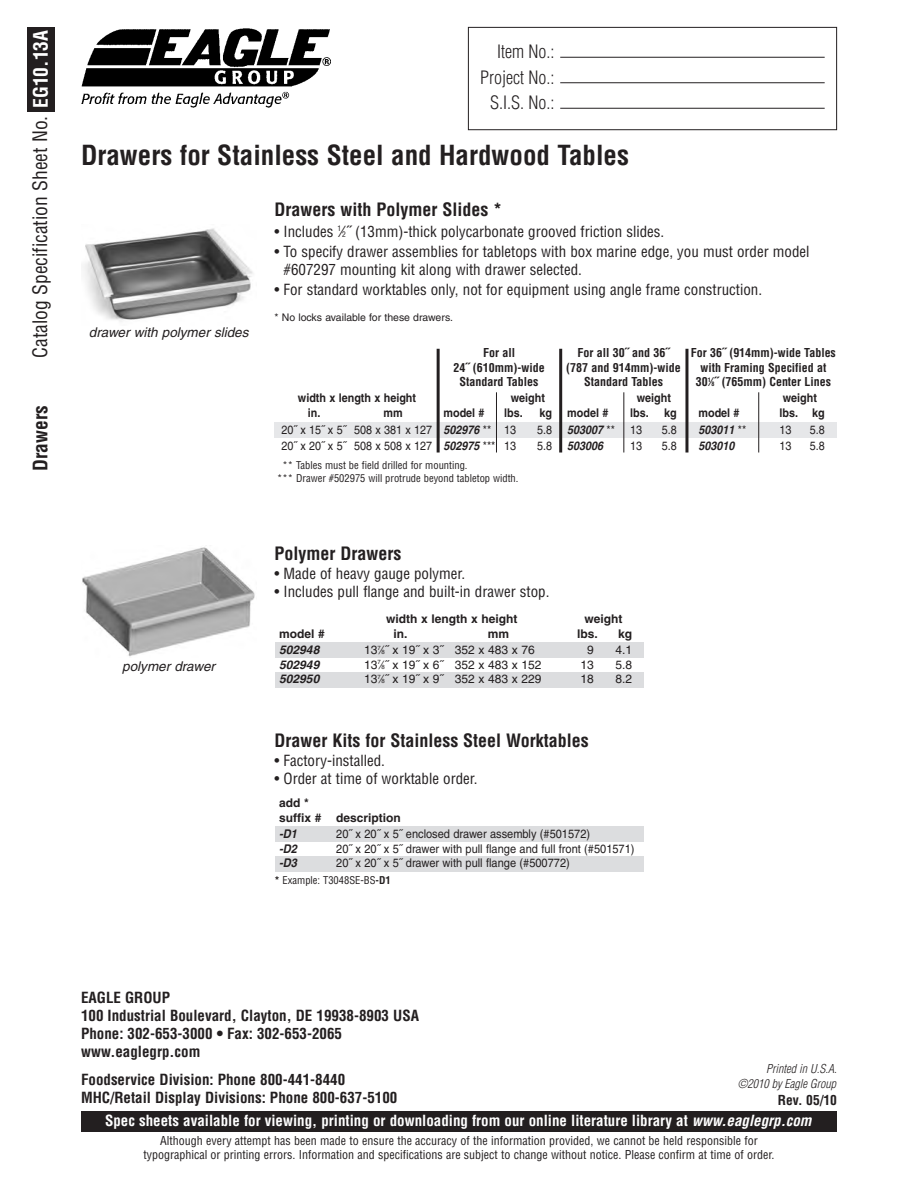
<style>
.page{position:relative;width:918px;height:1188px;background:#fff}
.page>*{position:absolute;margin:0;border:0;box-sizing:border-box;transform-origin:0 0}
.t1{font:700 condensed 27px "Helvetica";color:#231f20}
.t2{font:condensed 19.5px "Helvetica";color:#231f20}
.t3{font:700 condensed 19.5px "Helvetica";color:#231f20}
.t4{font:700 condensed 18px "Helvetica";color:#231f20}
.t5{font:300 condensed 18px/25.5px "Helvetica";color:#231f20;text-align:right}
.t6{font:condensed 15px/18px "Helvetica";color:#231f20}
.t7{font:700 condensed 15px/18px "Helvetica";color:#231f20}
.t8{font:700 condensed 15px "Helvetica";color:#fff}
.t9{font:italic 13.5px "Helvetica";color:#231f20}
.t10{font:700 condensed 13.5px "Helvetica";color:#231f20}
.t11{font:condensed 12px/13.5px "Helvetica";color:#231f20;text-align:center}
.t12{font:700 condensed 12px/14.4px "Helvetica";color:#231f20;text-align:center}
.t13{font:12px "Helvetica";color:#231f20;scale:.92 1}
.t14{font:12px "Helvetica";color:#231f20}
.t15{font:12px "Helvetica";color:#231f20;scale:.9 1}
.t16{font:700 12px "Helvetica";color:#231f20;scale:.9 1}
.t17{font:700 12px/14.4px "Helvetica";color:#231f20}
.t18{font:italic 700 12px "Helvetica";color:#231f20;scale:.9 1}
.t19{font:italic 300 condensed 12px "Helvetica";color:#231f20}
.t20{font:italic 700 12px "Helvetica";color:#231f20}
.t21{font:italic 700 12px "Helvetica";color:#231f20;scale:.92 1}
.t22{font:condensed 10.5px/13.5px "Helvetica";color:#231f20}
.t23{font:10.5px "Helvetica";color:#231f20}
.s1{font-weight:700;color:#fff}
.s2{font-size:7.5px}
.s3{font-size:6px}
.s4{font-weight:700;font-style:italic}
.s5{font-weight:400;font-style:normal}
.s6{font-weight:700}
.s7{font-style:italic}
</style>
<div class="page">
<div style="left:81px;top:1111px;width:756px;height:21px;background:#231f20"></div>
<img style="left:81px;top:28px;width:250px;height:79px">
<div style="left:468px;top:27px;width:369px;height:103px;border:1px solid #231f20"></div>
<hr style="left:560px;top:82px;width:265px;height:1px;background:#231f20">
<hr style="left:560px;top:57px;width:265px;height:1px;background:#231f20">
<hr style="left:560px;top:108px;width:265px;height:1px;background:#231f20">
<div style="left:27px;top:27px;width:28px;height:84px;background:#231f20"></div>
<img style="left:83px;top:228px;width:170px;height:94px">
<div style="left:275px;top:422px;width:562px;height:16px;background:#e6e7e9"></div>
<hr style="left:496px;top:392px;width:1px;height:61px;background:#231f20">
<hr style="left:623px;top:392px;width:1px;height:61px;background:#231f20">
<hr style="left:758px;top:392px;width:1px;height:61px;background:#231f20">
<hr style="left:559px;top:349px;width:3px;height:104px;background:#231f20">
<hr style="left:437px;top:349px;width:3px;height:104px;background:#231f20">
<hr style="left:685px;top:349px;width:3px;height:104px;background:#231f20">
<div style="left:275px;top:643px;width:368px;height:15px;background:#dcdddf"></div>
<div style="left:275px;top:672px;width:368px;height:15px;background:#dcdddf"></div>
<div style="left:275px;top:826px;width:368px;height:16px;background:#dcdddf"></div>
<div style="left:275px;top:856px;width:368px;height:15px;background:#dcdddf"></div>
<img style="left:82px;top:547px;width:173px;height:110px">
<h2 class="t2" style="left:29px;top:358px;width:329px;rotate:-90deg">Catalog Specification Sheet No. <span class="s1">EG10.13A</span></h2>
<h2 class="t3" style="left:29px;top:471px;width:68px;rotate:-90deg">Drawers</h2>
<p class="t5" style="left:480px;top:39px;width:76px">Item No.:<br>Project No.:<br>S.I.S. No.:</p>
<h1 class="t1" style="left:81px;top:140px;width:550px">Drawers for Stainless Steel and Hardwood Tables</h1>
<p class="t4" style="left:275px;top:199px;width:229px">Drawers with Polymer Slides *</p>
<p class="t6" style="left:275px;top:223px;width:391px">• Includes <sup>1</sup>⁄<span class="s2">2</span>˝ (13mm)-thick polycarbonate grooved friction slides.</p>
<p class="t6" style="left:284px;top:243px;width:528px;text-indent:-9px">• To specify drawer assemblies for tabletops with box marine edge, you must order model #607297 mounting kit along with drawer selected.</p>
<p class="t6" style="left:275px;top:281px;width:489px">• For standard worktables only, not for equipment using angle frame construction.</p>
<p class="t9" style="left:89px;top:327px;width:161px">drawer with polymer slides</p>
<p class="t9" style="left:122px;top:661px;width:94px">polymer drawer</p>
<p class="t23" style="left:275px;top:314px;width:180px">* No locks available for these drawers.</p>
<p class="t12" style="left:453px;top:346px;width:93px">For all<br>24˝ (610mm)-wide<br>Standard Tables</p>
<p class="t12" style="left:566px;top:346px;width:116px">For all 30˝ and 36˝ (787 and 914mm)-wide<br>Standard Tables</p>
<p class="t12" style="left:691px;top:346px;width:146px">For 36˝ (914mm)-wide Tables with Framing Specified at<br>30<sup>1</sup>⁄<span class="s3">8</span>˝ (765mm) Center Lines</p>
<p class="t16" style="left:298px;top:394px;width:133px">width x length x height</p>
<p class="t16" style="left:511px;top:394px;width:40px">weight</p>
<p class="t16" style="left:637px;top:394px;width:40px">weight</p>
<p class="t16" style="left:783px;top:394px;width:40px">weight</p>
<p class="t16" style="left:308px;top:408px;width:16px">in.</p>
<p class="t16" style="left:384px;top:408px;width:23px">mm</p>
<p class="t16" style="left:443px;top:408px;width:47px">model #</p>
<p class="t16" style="left:504px;top:408px;width:22px">lbs.</p>
<p class="t16" style="left:540px;top:408px;width:16px">kg</p>
<p class="t16" style="left:567px;top:408px;width:47px">model #</p>
<p class="t16" style="left:630px;top:408px;width:22px">lbs.</p>
<p class="t16" style="left:664px;top:408px;width:16px">kg</p>
<p class="t16" style="left:698px;top:408px;width:47px">model #</p>
<p class="t16" style="left:779px;top:408px;width:52px">lbs. kg</p>
<p class="t15" style="left:281px;top:426px;width:262px">20˝ x 15˝ x 5˝ 508 x 381 x 127 <span class="s4">502976</span> ** 13</p>
<p class="t18" style="left:537px;top:426px;width:88px"><span class="s5">5.8</span> 503007 <span class="s5">**</span></p>
<p class="t15" style="left:630px;top:426px;width:15px">13</p>
<p class="t15" style="left:662px;top:426px;width:18px">5.8</p>
<p class="t18" style="left:698px;top:426px;width:55px">503011 <span class="s5">**</span></p>
<p class="t15" style="left:779px;top:426px;width:15px">13</p>
<p class="t15" style="left:810px;top:426px;width:18px">5.8</p>
<p class="t15" style="left:281px;top:441px;width:262px">20˝ x 20˝ x 5˝ 508 x 508 x 127 <span class="s4">502975</span> *** 13</p>
<p class="t18" style="left:537px;top:441px;width:75px"><span class="s5">5.8</span> 503006</p>
<p class="t15" style="left:630px;top:441px;width:15px">13</p>
<p class="t15" style="left:662px;top:441px;width:18px">5.8</p>
<p class="t18" style="left:698px;top:441px;width:42px">503010</p>
<p class="t15" style="left:779px;top:441px;width:15px">13</p>
<p class="t15" style="left:810px;top:441px;width:18px">5.8</p>
<p class="t22" style="left:277px;top:459px;width:243px;text-indent:5px">** Tables must be field drilled for mounting.<br>*** Drawer #502975 will protrude beyond tabletop width.</p>
<p class="t4" style="left:275px;top:543px;width:128px">Polymer Drawers</p>
<p class="t6" style="left:275px;top:565px;width:192px">• Made of heavy gauge polymer.</p>
<p class="t6" style="left:275px;top:583px;width:276px">• Includes pull flange and built-in drawer stop.</p>
<p class="t17" style="left:386px;top:613px;width:133px">width x length x height</p>
<p class="t17" style="left:585px;top:613px;width:40px">weight</p>
<p class="t17" style="left:279px;top:627px;width:47px">model #</p>
<p class="t17" style="left:394px;top:627px;width:16px">in.</p>
<p class="t17" style="left:488px;top:627px;width:23px">mm</p>
<p class="t17" style="left:577px;top:627px;width:22px">lbs.</p>
<p class="t17" style="left:618px;top:627px;width:16px">kg</p>
<p class="t20" style="left:279px;top:646px;width:42px">502948</p>
<p class="t14" style="left:364px;top:646px;width:172px">13<sup>7</sup>⁄<span class="s3">8</span>˝ x 19˝ x 3˝ 352 x 483 x 76</p>
<p class="t14" style="left:587px;top:646px;width:8px">9</p>
<p class="t14" style="left:615px;top:646px;width:18px">4.1</p>
<p class="t20" style="left:279px;top:660px;width:42px">502949</p>
<p class="t14" style="left:364px;top:660px;width:179px">13<sup>7</sup>⁄<span class="s3">8</span>˝ x 19˝ x 6˝ 352 x 483 x 152</p>
<p class="t14" style="left:581px;top:660px;width:15px">13</p>
<p class="t14" style="left:615px;top:660px;width:18px">5.8</p>
<p class="t20" style="left:279px;top:674px;width:42px">502950</p>
<p class="t14" style="left:364px;top:674px;width:179px">13<sup>7</sup>⁄<span class="s3">8</span>˝ x 19˝ x 9˝ 352 x 483 x 229</p>
<p class="t14" style="left:581px;top:674px;width:15px">18</p>
<p class="t14" style="left:615px;top:674px;width:18px">8.2</p>
<p class="t4" style="left:275px;top:730px;width:316px">Drawer Kits for Stainless Steel Worktables</p>
<p class="t6" style="left:275px;top:752px;width:112px">• Factory-installed.</p>
<p class="t6" style="left:275px;top:770px;width:205px">• Order at time of worktable order.</p>
<p class="t17" style="left:279px;top:797px;width:123px">add *<br>suffix # description</p>
<p class="t21" style="left:279px;top:830px;width:21px">-D1</p>
<p class="t13" style="left:336px;top:830px;width:277px">20˝ x 20˝ x 5˝ enclosed drawer assembly (#501572)</p>
<p class="t21" style="left:279px;top:844px;width:21px">-D2</p>
<p class="t13" style="left:336px;top:844px;width:326px">20˝ x 20˝ x 5˝ drawer with pull flange and full front (#501571)</p>
<p class="t21" style="left:279px;top:858px;width:21px">-D3</p>
<p class="t13" style="left:336px;top:858px;width:255px">20˝ x 20˝ x 5˝ drawer with pull flange (#500772)</p>
<p class="t22" style="left:275px;top:874px;width:118px"><span class="s6">*</span> Example: T3048SE-BS<span class="s6">-D1</span></p>
<p class="t7" style="left:81px;top:989px;width:340px">EAGLE GROUP<br>100 Industrial Boulevard, Clayton, DE 19938-8903 USA<br>Phone: 302-653-3000 • Fax: 302-653-2065 www.eaglegrp.com</p>
<p class="t19" style="left:766px;top:1062px;width:72px">Printed in U.S.A.</p>
<p class="t7" style="left:81px;top:1071px;width:266px">Foodservice Division: Phone 800-441-8440</p>
<p class="t19" style="left:738px;top:1077px;width:100px">©2010 by Eagle Group</p>
<p class="t7" style="left:81px;top:1089px;width:318px">MHC/Retail Display Divisions: Phone 800-637-5100</p>
<p class="t10" style="left:778px;top:1092px;width:61px">Rev. 05/10</p>
<p class="t8" style="left:105px;top:1112px;width:708px">Spec sheets available for viewing, printing or downloading from our online literature library at <span class="s7">www.eaglegrp.com</span></p>
<p class="t11" style="left:143px;top:1134px;width:633px">Although every attempt has been made to ensure the accuracy of the information provided, we cannot be held responsible for typographical or printing errors. Information and specifications are subject to change without notice. Please confirm at time of order.</p>
</div>
